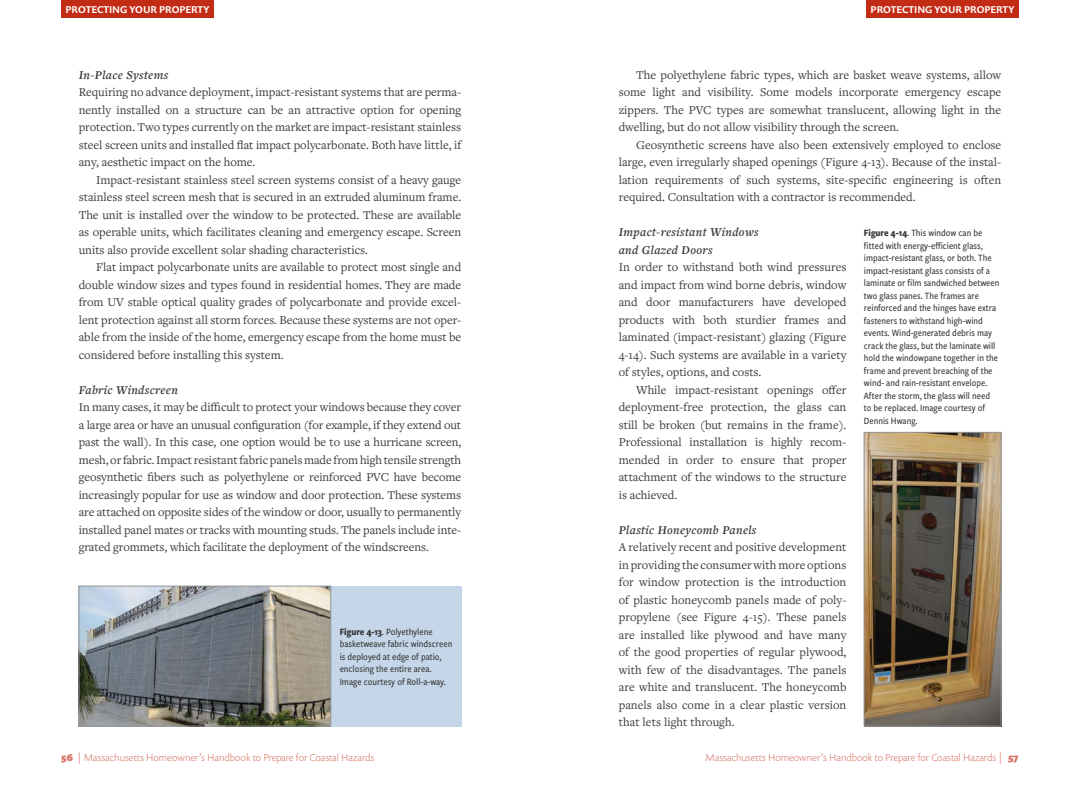
<style>
.page{position:relative;width:1080px;height:810px;background:#fff}
.page>*{position:absolute;margin:0;border:0;box-sizing:border-box;transform-origin:0 0}
.t1{font:12.5px/17.5px "Freight Text Pro";color:#383839;text-align:justify}
.t2{font:italic 600 12.5px/17.5px "Freight Text Pro";letter-spacing:.025em;color:#383839}
.t3{font:500 10px/12.5px "Freight Sans Cnd Pro";color:#383839}
.t4{font:300 10px "Prenton RP Pro";color:#d77364}
.t5{font:500 10px "Prenton RP Pro";color:#fff}
.s1{font-weight:700}
.s2{font-weight:900}
</style>
<div class="page">
<div style="left:866px;top:0;width:153px;height:18px;background:#c22b14"></div>
<div style="left:61px;top:0;width:153px;height:18px;background:#c22b14"></div>
<img style="left:866px;top:434px;width:133px;height:290px">
<div style="left:864px;top:432px;width:137px;height:294px;border:1px solid #939598"></div>
<div style="left:331px;top:586px;width:130px;height:140px;background:#c5d6e8"></div>
<img style="left:81px;top:588px;width:248px;height:136px">
<div style="left:79px;top:586px;width:252px;height:140px;border:1px solid #939598"></div>
<p class="t5" style="left:66px;top:3px;width:145px">PROTECTING YOUR PROPERTY</p>
<p class="t5" style="left:871px;top:3px;width:145px">PROTECTING YOUR PROPERTY</p>
<p class="t2" style="left:79px;top:66px;width:91px">In-Place Systems</p>
<p class="t1" style="left:79px;top:83px;width:384px">Requiring no advance deployment, impact-resistant systems that are perma&shy;nently installed on a structure can be an attractive option for opening protection. Two types currently on the market are impact-resistant stainless steel screen units and installed flat impact polycarbonate. Both have little, if any, aesthetic impact on the home.</p>
<p class="t1" style="left:79px;top:171px;width:384px;text-indent:18px">Impact-resistant stainless steel screen systems consist of a heavy gauge stainless steel screen mesh that is secured in an extruded aluminum frame.<br>The unit is installed over the window to be protected. These are available as operable units, which facilitates cleaning and emergency escape. Screen units also provide excellent solar shading characteristics.</p>
<p class="t1" style="left:79px;top:258px;width:384px;text-indent:18px">Flat impact polycarbonate units are available to protect most single and double window sizes and types found in residential homes. They are made from UV stable optical quality grades of polycarbonate and provide excel&shy;lent protection against all storm forces. Because these systems are not oper&shy;able from the inside of the home, emergency escape from the home must be considered before installing this system.</p>
<p class="t2" style="left:79px;top:381px;width:101px">Fabric Windscreen</p>
<p class="t1" style="left:79px;top:398px;width:384px">In many cases, it may be difficult to protect your windows because they cover a large area or have an unusual configuration (for example, if they extend out past the wall). In this case, one option would be to use a hurricane screen, mesh, or fabric. Impact resistant fabric panels made from high tensile strength geosynthetic fibers such as polyethylene or reinforced PVC have become increasingly popular for use as window and door protection. These systems are attached on opposite sides of the window or door, usually to permanently installed panel mates or tracks with mounting studs. The panels include inte&shy;grated grommets, which facilitate the deployment of the windscreens.</p>
<p class="t3" style="left:340px;top:625px;width:114px"><span class="s1">Figure 4-13</span>. Polyethylene basketweave fabric windscreen is deployed at edge of patio, enclosing the entire area.<br>Image courtesy of Roll-a-way.</p>
<p class="t1" style="left:619px;top:66px;width:384px;text-indent:18px">The polyethylene fabric types, which are basket weave systems, allow some light and visibility. Some models incorporate emergency escape zippers. The PVC types are somewhat translucent, allowing light in the dwelling, but do not allow visibility through the screen.</p>
<p class="t1" style="left:619px;top:136px;width:384px;text-indent:18px">Geosynthetic screens have also been extensively employed to enclose large, even irregularly shaped openings (Figure 4-13). Because of the instal&shy;lation requirements of such systems, site-specific engineering is often required. Consultation with a contractor is recommended.</p>
<p class="t2" style="left:619px;top:223px;width:142px">Impact-resistant Windows and Glazed Doors</p>
<p class="t1" style="left:619px;top:258px;width:229px">In order to withstand both wind pressures and impact from wind borne debris, window and door manufacturers have developed products with both sturdier frames and laminated (impact-resistant) glazing (Figure 4-14). Such systems are available in a variety of styles, options, and costs.</p>
<p class="t1" style="left:619px;top:381px;width:229px;text-indent:18px">While impact-resistant openings offer deployment-free protection, the glass can still be broken (but remains in the frame).<br>Professional installation is highly recom&shy;mended in order to ensure that proper attachment of the windows to the structure is achieved.</p>
<p class="t2" style="left:619px;top:521px;width:139px">Plastic Honeycomb Panels</p>
<p class="t1" style="left:619px;top:538px;width:229px">A relatively recent and positive development in providing the consumer with more options for window protection is the introduction of plastic honeycomb panels made of poly&shy;propylene (see Figure 4-15). These panels are installed like plywood and have many of the good properties of regular plywood, with few of the disadvantages. The panels are white and translucent. The honeycomb panels also come in a clear plastic version that lets light through.</p>
<p class="t3" style="left:864px;top:226px;width:137px"><span class="s1">Figure 4-14</span>. This window can be fitted with energy-efficient glass, impact-resistant glass, or both. The impact-resistant glass consists of a laminate or film sandwiched between two glass panes. The frames are reinforced and the hinges have extra fasteners to withstand high-wind events. Wind-generated debris may crack the glass, but the laminate will hold the windowpane together in the frame and prevent breaching of the wind- and rain-resistant envelope.<br>After the storm, the glass will need to be replaced. Image courtesy of Dennis Hwang.</p>
<p class="t4" style="left:61px;top:751px;width:315px"><span class="s2">56</span> | Massachusetts Homeowner’s Handbook to Prepare for Coastal Hazards</p>
<p class="t4" style="left:706px;top:751px;width:315px">Massachusetts Homeowner’s Handbook to Prepare for Coastal Hazards | <span class="s2">57</span></p>
</div>
